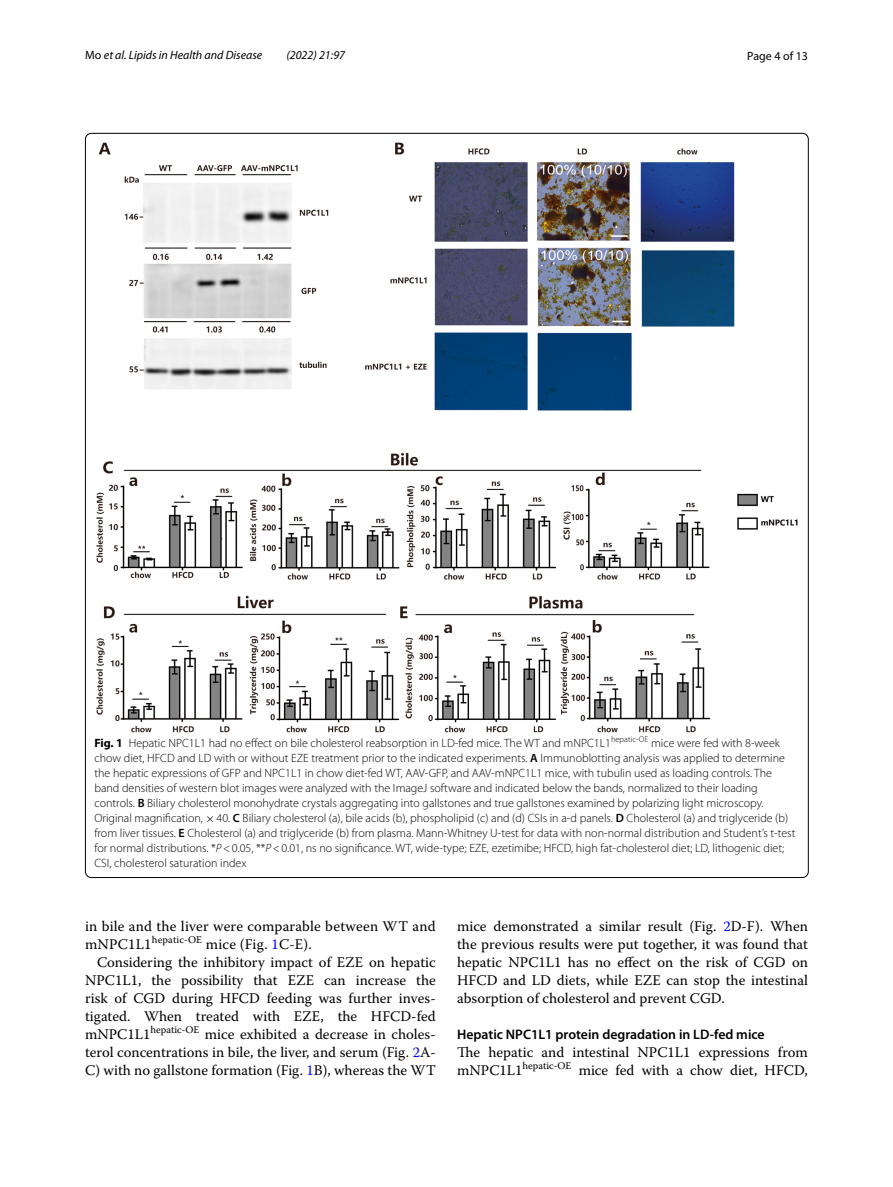
<style>
.page{position:relative;width:893px;height:1187px;background:#fff}
.page>*{position:absolute;margin:0;border:0;box-sizing:border-box;transform-origin:0 0}
.t1{font:14.7px/18px "Warnock Pro";color:#000}
.t2{font:600 13.8px "Myriad Pro";color:#000}
.t3{font:300 12px/15px "Myriad Pro";color:#000}
.t4{font:italic 12px "Myriad Pro";color:#000}
.t5{font:12px "Myriad Pro";color:#000}
.s1{font-style:normal}
.s2{font-weight:700}
.s3{font-weight:600}
.s4{font-family:"MTSY";font-weight:400}
.s5{font-style:italic}
.s6{color:#00f}
</style>
<div class="page">
<img style="left:97px;top:142px;width:700px;height:590px">
<p class="t4" style="left:85px;top:48px;width:179px"><span class="s1">Mo</span> et al. Lipids in Health and Disease</p>
<p class="t4" style="left:286px;top:48px;width:60px">(2022) 21:97</p>
<p class="t5" style="left:747px;top:48px;width:62px">Page 4 of 13</p>
<p class="t3" style="left:94px;top:735px;width:702px"><span class="s2">Fig. 1</span> Hepatic NPC1L1 had no effect on bile cholesterol reabsorption in LD-fed mice. The WT and mNPC1L1<sup>hepatic-OE</sup> mice were fed with 8-week chow diet, HFCD and LD with or without EZE treatment prior to the indicated experiments. <span class="s3">A</span> Immunoblotting analysis was applied to determine the hepatic expressions of GFP and NPC1L1 in chow diet-fed WT, AAV-GFP, and AAV-mNPC1L1 mice, with tubulin used as loading controls. The band densities of western blot images were analyzed with the ImageJ software and indicated below the bands, normalized to their loading controls. <span class="s3">B</span> Biliary cholesterol monohydrate crystals aggregating into gallstones and true gallstones examined by polarizing light microscopy.<br>Original magnification, <span class="s4">×</span>40. <span class="s3">C</span> Biliary cholesterol (a), bile acids (b), phospholipid (c) and (d) CSIs in a-d panels. <span class="s3">D</span> Cholesterol (a) and triglyceride (b) from liver tissues. <span class="s3">E</span> Cholesterol (a) and triglyceride (b) from plasma. Mann-Whitney U-test for data with non-normal distribution and Student’s t-test for normal distributions. *<span class="s5">P</span>&lt;0.05, **<span class="s5">P</span>&lt;0.01, ns no significance. WT, wide-type; EZE, ezetimibe; HFCD, high fat-cholesterol diet; LD, lithogenic diet; CSI, cholesterol saturation index</p>
<p class="t1" style="left:85px;top:916px;width:352px">in bile and the liver were comparable between WT and mNPC1L1<sup>hepatic-OE</sup> mice (Fig. <span class="s6">1</span>C-E).</p>
<p class="t1" style="left:85px;top:952px;width:352px;text-align:justify;text-indent:12px">Considering the inhibitory impact of EZE on hepatic NPC1L1, the possibility that EZE can increase the risk of CGD during HFCD feeding was further inves&shy;tigated. When treated with EZE, the HFCD-fed mNPC1L1<sup>hepatic-OE</sup> mice exhibited a decrease in choles&shy;terol concentrations in bile, the liver, and serum (Fig. <span class="s6">2</span>A-C) with no gallstone formation (Fig. <span class="s6">1</span>B), whereas the WT</p>
<p class="t1" style="left:457px;top:916px;width:352px;text-align:justify">mice demonstrated a similar result (Fig. <span class="s6">2</span>D-F). When the previous results were put together, it was found that hepatic NPC1L1 has no effect on the risk of CGD on HFCD and LD diets, while EZE can stop the intestinal absorption of cholesterol and prevent CGD.</p>
<p class="t2" style="left:457px;top:1025px;width:309px">Hepatic NPC1L1 protein degradation in LD‑fed mice</p>
<p class="t1" style="left:457px;top:1042px;width:352px">The hepatic and intestinal NPC1L1 expressions from mNPC1L1<sup>hepatic-OE</sup> mice fed with a chow diet, HFCD,</p>
</div>
